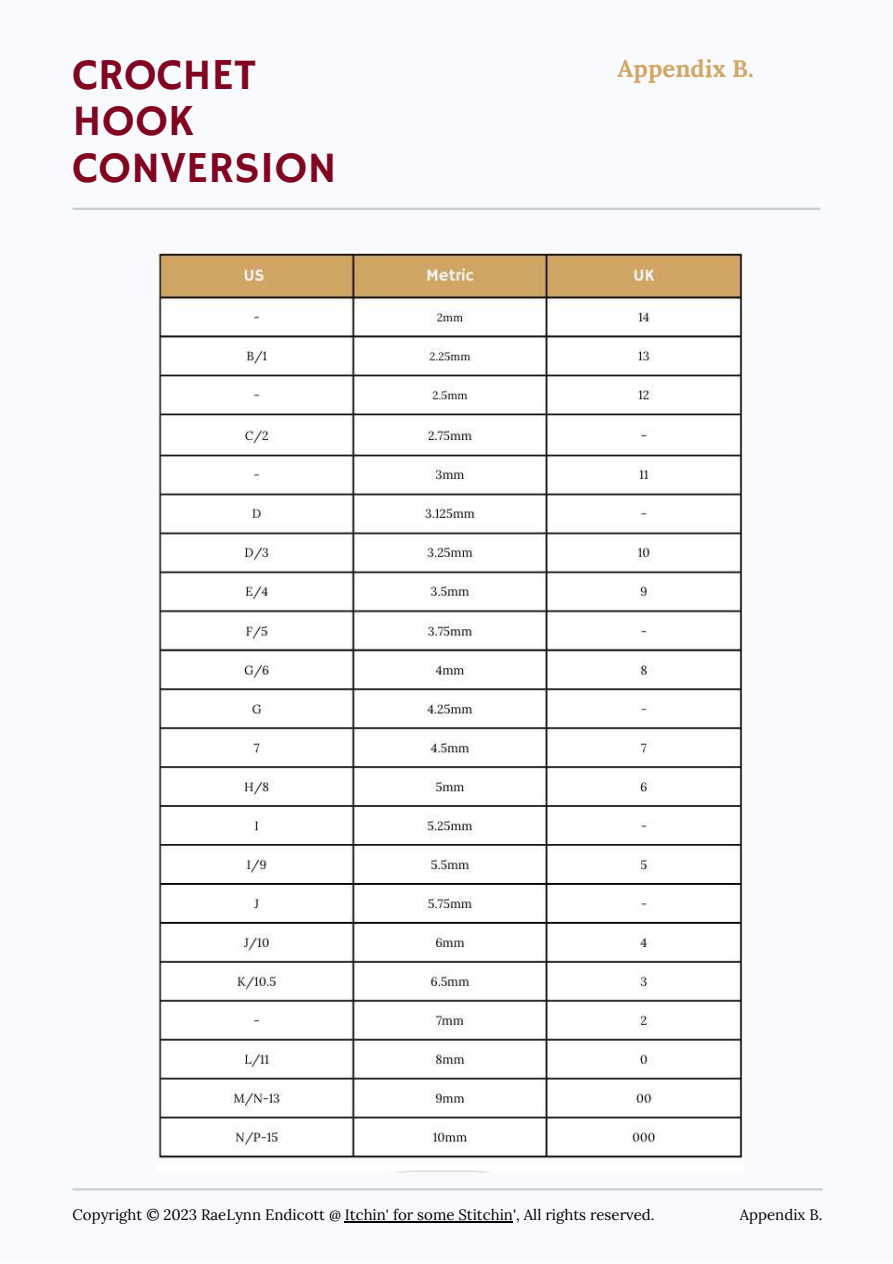
<style>
.page{position:relative;width:893px;height:1264px;background:#fff}
.page>*{position:absolute;margin:0;border:0;box-sizing:border-box;transform-origin:0 0}
.t1{font:44.1px/46px "Hammersmith One";color:#810520}
.t2{font:700 24px "Lora";color:#d2a665}
.t3{font:15px "Lora";color:#000}
</style>
<div class="page">
<div style="left:0;top:0;width:892px;height:1262px;background:#f8fafd"></div>
<hr style="left:72px;top:208px;width:748px;height:2px;background:#c9ced6">
<hr style="left:72px;top:1188px;width:750px;height:2px;background:#c9ced6">
<img style="left:157px;top:252px;width:586px;height:920px">
<hr style="left:345px;top:1220px;width:168px;height:2px;background:#000">
<h1 class="t1" style="left:72px;top:54px;width:266px">CROCHET<br>HOOK<br>CONVERSION</h1>
<h2 class="t2" style="left:617px;top:53px;width:137px">Appendix B.</h2>
<p class="t3" style="left:72px;top:1204px;width:583px">Copyright © 2023 RaeLynn Endicott @ Itchin' for some Stitchin', All rights reserved.</p>
<p class="t3" style="left:739px;top:1204px;width:84px">Appendix B.</p>
</div>
